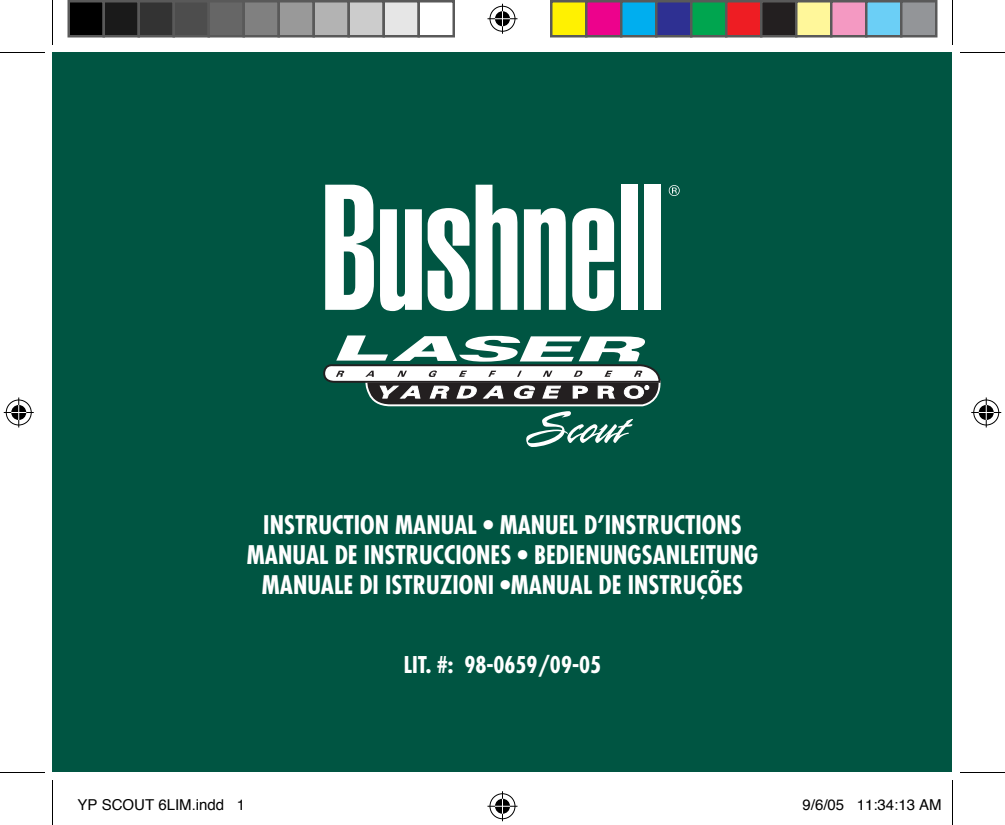
<style>
.page{position:relative;width:1005px;height:825px;background:#fff}
.page>*{position:absolute;margin:0;border:0;box-sizing:border-box;transform-origin:0 0}
.t1{font:700 condensed 25px/30px "Futura";color:#fff;text-align:center}
.t2{font:700 condensed 22.5px "Futura";color:#fff}
.t3{font:15px "Helvetica";color:#000}
</style>
<div class="page">
<div style="left:52px;top:52px;width:900px;height:720px;background:#005542"></div>
<svg style="left:669px;top:185px;width:11px;height:11px"></svg>
<svg style="left:325px;top:185px;width:49px;height:125px"></svg>
<svg style="left:380px;top:209px;width:42px;height:102px"></svg>
<svg style="left:428px;top:208px;width:41px;height:103px"></svg>
<svg style="left:476px;top:185px;width:41px;height:125px"></svg>
<svg style="left:524px;top:208px;width:42px;height:102px"></svg>
<svg style="left:572px;top:208px;width:42px;height:103px"></svg>
<div style="left:621px;top:185px;width:16px;height:125px;background:#fff"></div>
<div style="left:644px;top:185px;width:17px;height:125px;background:#fff"></div>
<svg style="left:323px;top:335px;width:338px;height:112px"></svg>
<hr style="left:0;top:52px;width:45px;height:1px;background:#000">
<hr style="left:960px;top:52px;width:45px;height:1px;background:#000">
<hr style="left:0;top:772px;width:45px;height:1px;background:#000">
<hr style="left:960px;top:772px;width:45px;height:1px;background:#000">
<hr style="left:52px;top:0;width:1px;height:45px;background:#000">
<hr style="left:52px;top:780px;width:1px;height:45px;background:#000">
<hr style="left:952px;top:0;width:1px;height:45px;background:#000">
<hr style="left:952px;top:780px;width:1px;height:45px;background:#000">
<div style="left:488px;top:5px;width:29px;height:28px;border:3px solid #fff;border-radius:50%"></div>
<hr style="left:488px;top:17px;width:30px;height:3px;background:#fff">
<hr style="left:501px;top:4px;width:3px;height:30px;background:#fff">
<div style="left:493px;top:10px;width:19px;height:18px;border:3px solid #fff;border-radius:50%"></div>
<div style="left:490px;top:6px;width:25px;height:26px;border:1px solid #000;border-radius:50%"></div>
<hr style="left:488px;top:18px;width:30px;height:1px;background:#000">
<hr style="left:502px;top:4px;width:1px;height:30px;background:#000">
<svg style="left:495px;top:11px;width:15px;height:15px"></svg>
<div style="left:488px;top:792px;width:29px;height:28px;border:3px solid #fff;border-radius:50%"></div>
<hr style="left:488px;top:805px;width:30px;height:3px;background:#fff">
<hr style="left:501px;top:791px;width:3px;height:30px;background:#fff">
<div style="left:493px;top:797px;width:19px;height:18px;border:3px solid #fff;border-radius:50%"></div>
<div style="left:490px;top:793px;width:25px;height:26px;border:1px solid #000;border-radius:50%"></div>
<hr style="left:488px;top:806px;width:30px;height:1px;background:#000">
<hr style="left:502px;top:791px;width:1px;height:30px;background:#000">
<svg style="left:495px;top:799px;width:15px;height:15px"></svg>
<div style="left:5px;top:398px;width:28px;height:29px;border:3px solid #fff;border-radius:50%"></div>
<hr style="left:4px;top:411px;width:30px;height:3px;background:#fff">
<hr style="left:17px;top:398px;width:3px;height:30px;background:#fff">
<div style="left:10px;top:403px;width:18px;height:19px;border:3px solid #fff;border-radius:50%"></div>
<div style="left:6px;top:400px;width:26px;height:25px;border:1px solid #000;border-radius:50%"></div>
<hr style="left:4px;top:412px;width:30px;height:1px;background:#000">
<hr style="left:18px;top:398px;width:1px;height:30px;background:#000">
<svg style="left:11px;top:405px;width:15px;height:15px"></svg>
<div style="left:972px;top:398px;width:28px;height:29px;border:3px solid #fff;border-radius:50%"></div>
<hr style="left:971px;top:411px;width:30px;height:3px;background:#fff">
<hr style="left:985px;top:398px;width:3px;height:30px;background:#fff">
<div style="left:977px;top:403px;width:18px;height:19px;border:3px solid #fff;border-radius:50%"></div>
<div style="left:973px;top:400px;width:26px;height:25px;border:1px solid #000;border-radius:50%"></div>
<hr style="left:971px;top:412px;width:30px;height:1px;background:#000">
<hr style="left:986px;top:398px;width:1px;height:30px;background:#000">
<svg style="left:979px;top:405px;width:15px;height:15px"></svg>
<div style="left:69px;top:1px;width:35px;height:35px;background:#000"></div>
<div style="left:68px;top:0;width:37px;height:38px;border:2px solid #595959"></div>
<div style="left:104px;top:1px;width:35px;height:35px;background:#1a1a1a"></div>
<div style="left:102px;top:0;width:38px;height:38px;border:2px solid #595959"></div>
<div style="left:139px;top:1px;width:35px;height:35px;background:#333"></div>
<div style="left:138px;top:0;width:37px;height:38px;border:2px solid #595959"></div>
<div style="left:174px;top:1px;width:35px;height:35px;background:#4d4d4d"></div>
<div style="left:172px;top:0;width:38px;height:38px;border:2px solid #595959"></div>
<div style="left:209px;top:1px;width:35px;height:35px;background:#666"></div>
<div style="left:208px;top:0;width:37px;height:38px;border:2px solid #595959"></div>
<div style="left:244px;top:1px;width:35px;height:35px;background:#808080"></div>
<div style="left:242px;top:0;width:38px;height:38px;border:2px solid #595959"></div>
<div style="left:279px;top:1px;width:35px;height:35px;background:#999"></div>
<div style="left:278px;top:0;width:37px;height:38px;border:2px solid #595959"></div>
<div style="left:314px;top:1px;width:35px;height:35px;background:#b3b3b3"></div>
<div style="left:312px;top:0;width:38px;height:38px;border:2px solid #595959"></div>
<div style="left:349px;top:1px;width:35px;height:35px;background:#ccc"></div>
<div style="left:348px;top:0;width:37px;height:38px;border:2px solid #595959"></div>
<div style="left:384px;top:1px;width:35px;height:35px;background:#e6e6e6"></div>
<div style="left:382px;top:0;width:38px;height:38px;border:2px solid #595959"></div>
<div style="left:418px;top:0;width:37px;height:38px;border:2px solid #595959"></div>
<div style="left:551px;top:1px;width:35px;height:35px;background:#fff101"></div>
<div style="left:550px;top:0;width:38px;height:38px;border:2px solid #595959"></div>
<div style="left:586px;top:1px;width:35px;height:35px;background:#ed028c"></div>
<div style="left:585px;top:0;width:37px;height:38px;border:2px solid #595959"></div>
<div style="left:621px;top:1px;width:35px;height:35px;background:#00aeef"></div>
<div style="left:620px;top:0;width:38px;height:38px;border:2px solid #595959"></div>
<div style="left:656px;top:1px;width:35px;height:35px;background:#2e3092"></div>
<div style="left:655px;top:0;width:37px;height:38px;border:2px solid #595959"></div>
<div style="left:691px;top:1px;width:35px;height:35px;background:#00a54f"></div>
<div style="left:690px;top:0;width:38px;height:38px;border:2px solid #595959"></div>
<div style="left:726px;top:1px;width:35px;height:35px;background:#ee1d23"></div>
<div style="left:725px;top:0;width:37px;height:38px;border:2px solid #595959"></div>
<div style="left:761px;top:1px;width:35px;height:35px;background:#231f20"></div>
<div style="left:760px;top:0;width:38px;height:38px;border:2px solid #595959"></div>
<div style="left:796px;top:1px;width:35px;height:35px;background:#fff79a"></div>
<div style="left:795px;top:0;width:37px;height:38px;border:2px solid #595959"></div>
<div style="left:831px;top:1px;width:35px;height:35px;background:#f499c2"></div>
<div style="left:830px;top:0;width:38px;height:38px;border:2px solid #595959"></div>
<div style="left:866px;top:1px;width:35px;height:35px;background:#6bcff6"></div>
<div style="left:865px;top:0;width:37px;height:38px;border:2px solid #595959"></div>
<div style="left:901px;top:1px;width:35px;height:35px;background:#939598"></div>
<div style="left:900px;top:0;width:38px;height:38px;border:2px solid #595959"></div>
<p class="t1" style="left:247px;top:510px;width:513px">INSTRUCTION MANUAL • MANUEL D’INSTRUCTIONS<br>MANUAL DE INSTRUCCIONES • BEDIENUNGSANLEITUNG<br>MANUALE DI ISTRUZIONI •MANUAL DE INSTRUÇÕES</p>
<p class="t2" style="left:404px;top:650px;width:199px">LIT. #: 98-0659/09-05</p>
<p class="t3" style="left:78px;top:795px;width:169px">YP SCOUT 6LIM.indd 1</p>
<p class="t3" style="left:802px;top:795px;width:141px">9/6/05 11:34:13 AM</p>
</div>
